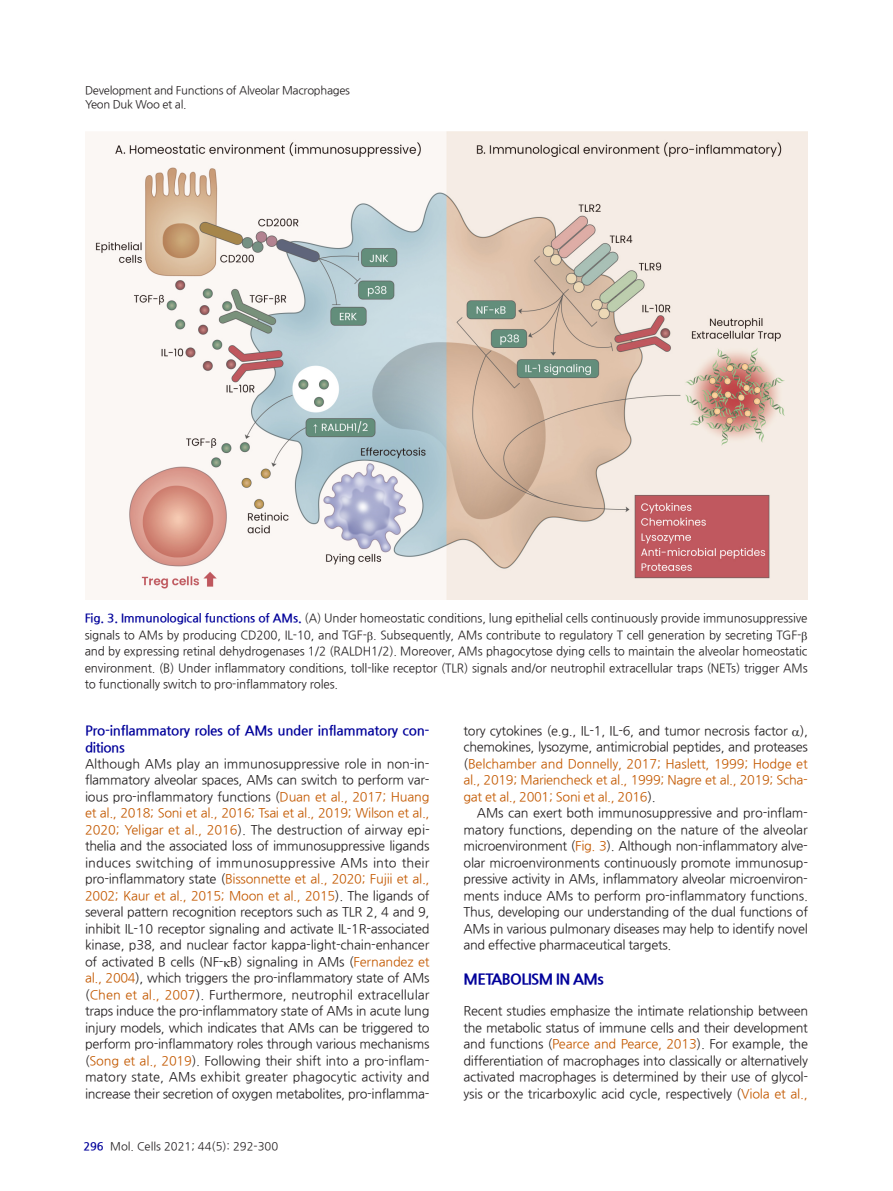
<style>
.page{position:relative;width:893px;height:1191px;background:#fff}
.page>*{position:absolute;margin:0;border:0;box-sizing:border-box;transform-origin:0 0}
.t1{font:800 15px "Nanum Gothic";letter-spacing:-.04em;color:#00009a}
.t2{font:700 13.5px/16.5px "Nanum Gothic";letter-spacing:-.02em;color:#00009a}
.t3{font:12.75px/16.5px "Nanum Gothic";letter-spacing:-.025em;color:#231f20;text-align:justify}
.t4{font:12.75px/16.5px "Nanum Gothic";letter-spacing:-.025em;color:#c35900;text-align:justify}
.t5{font:12px/16.5px "Nanum Gothic";letter-spacing:-.01em;color:#231f20}
.t6{font:11.25px/13.5px "Nanum Gothic";letter-spacing:-.025em;color:#231f20}
.t7{font:11.25px "Nanum Gothic";color:#231f20}
.s1{font-weight:700;color:#00009a}
.s2{color:#c35900}
.s3{color:#231f20}
</style>
<div class="page">
<img style="left:85px;top:132px;width:723px;height:467px">
<p class="t6" style="left:85px;top:84px;width:266px">Development and Functions of Alveolar Macrophages<br>Yeon Duk Woo et al.</p>
<p class="t5" style="left:85px;top:610px;width:724px"><span class="s1">Fig. 3. Immunological functions of AMs.</span> (A) Under homeostatic conditions, lung epithelial cells continuously provide immunosuppressive signals to AMs by producing CD200, IL-10, and TGF- . Subsequently, AMs contribute to regulatory T cell generation by secreting TGF&shy;and by expressing retinal dehydrogenases 1/2 (RALDH1/2). Moreover, AMs phagocytose dying cells to maintain the alveolar homeostatic environment. (B) Under inflammatory conditions, toll-like receptor (TLR) signals and/or neutrophil extracellular traps (NETs) trigger AMs to functionally switch to pro-inflammatory roles.</p>
<p class="t2" style="left:85px;top:723px;width:346px">Pro-inflammatory roles of AMs under inflammatory con&shy;ditions</p>
<p class="t3" style="left:85px;top:755px;width:346px">Although AMs play an immunosuppressive role in non-in&shy;flammatory alveolar spaces, AMs can switch to perform var&shy;ious pro-inflammatory functions (<span class="s2">Duan et al., 2017; Huang et al., 2018; Soni et al., 2016; Tsai et al., 2019; Wilson et al., 2020; Yeligar et al., 2016</span>). The destruction of airway epi&shy;thelia and the associated loss of immunosuppressive ligands induces switching of immunosuppressive AMs into their pro-inflammatory state (<span class="s2">Bissonnette et al., 2020; Fujii et al., 2002; Kaur et al., 2015; Moon et al., 2015</span>). The ligands of several pattern recognition receptors such as TLR 2, 4 and 9, inhibit IL-10 receptor signaling and activate IL-1R-associated kinase, p38, and nuclear factor kappa-light-chain-enhancer of activated B cells (NF- B) signaling in AMs (<span class="s2">Fernandez et al., 2004</span>), which triggers the pro-inflammatory state of AMs (<span class="s2">Chen et al., 2007</span>). Furthermore, neutrophil extracellular traps induce the pro-inflammatory state of AMs in acute lung injury models, which indicates that AMs can be triggered to perform pro-inflammatory roles through various mechanisms (<span class="s2">Song et al., 2019</span>). Following their shift into a pro-inflam&shy;matory state, AMs exhibit greater phagocytic activity and increase their secretion of oxygen metabolites, pro-inflamma-</p>
<p class="t7" style="left:83px;top:1140px;width:196px"><span class="s1">296</span> Mol. Cells 2021; 44(5): 292-300</p>
<p class="t4" style="left:463px;top:722px;width:346px"><span class="s3">tory cytokines (e.g., IL-1, IL-6, and tumor necrosis factor ), chemokines, lysozyme, antimicrobial peptides, and proteases (</span>Belchamber and Donnelly, 2017; Haslett, 1999; Hodge et al., 2019; Mariencheck et al., 1999; Nagre et al., 2019; Scha&shy;gat et al., 2001; Soni et al., 2016<span class="s3">).</span></p>
<p class="t3" style="left:463px;top:805px;width:346px;text-indent:14px">AMs can exert both immunosuppressive and pro-inflam&shy;matory functions, depending on the nature of the alveolar microenvironment (<span class="s2">Fig. 3</span>). Although non-inflammatory alve&shy;olar microenvironments continuously promote immunosup&shy;pressive activity in AMs, inflammatory alveolar microenviron&shy;ments induce AMs to perform pro-inflammatory functions.<br>Thus, developing our understanding of the dual functions of AMs in various pulmonary diseases may help to identify novel and effective pharmaceutical targets.</p>
<p class="t1" style="left:463px;top:971px;width:142px">METABOLISM IN AMs</p>
<p class="t3" style="left:463px;top:1003px;width:346px">Recent studies emphasize the intimate relationship between the metabolic status of immune cells and their development and functions (<span class="s2">Pearce and Pearce, 2013</span>). For example, the differentiation of macrophages into classically or alternatively activated macrophages is determined by their use of glycol&shy;ysis or the tricarboxylic acid cycle, respectively (<span class="s2">Viola et al.,</span></p>
</div>
